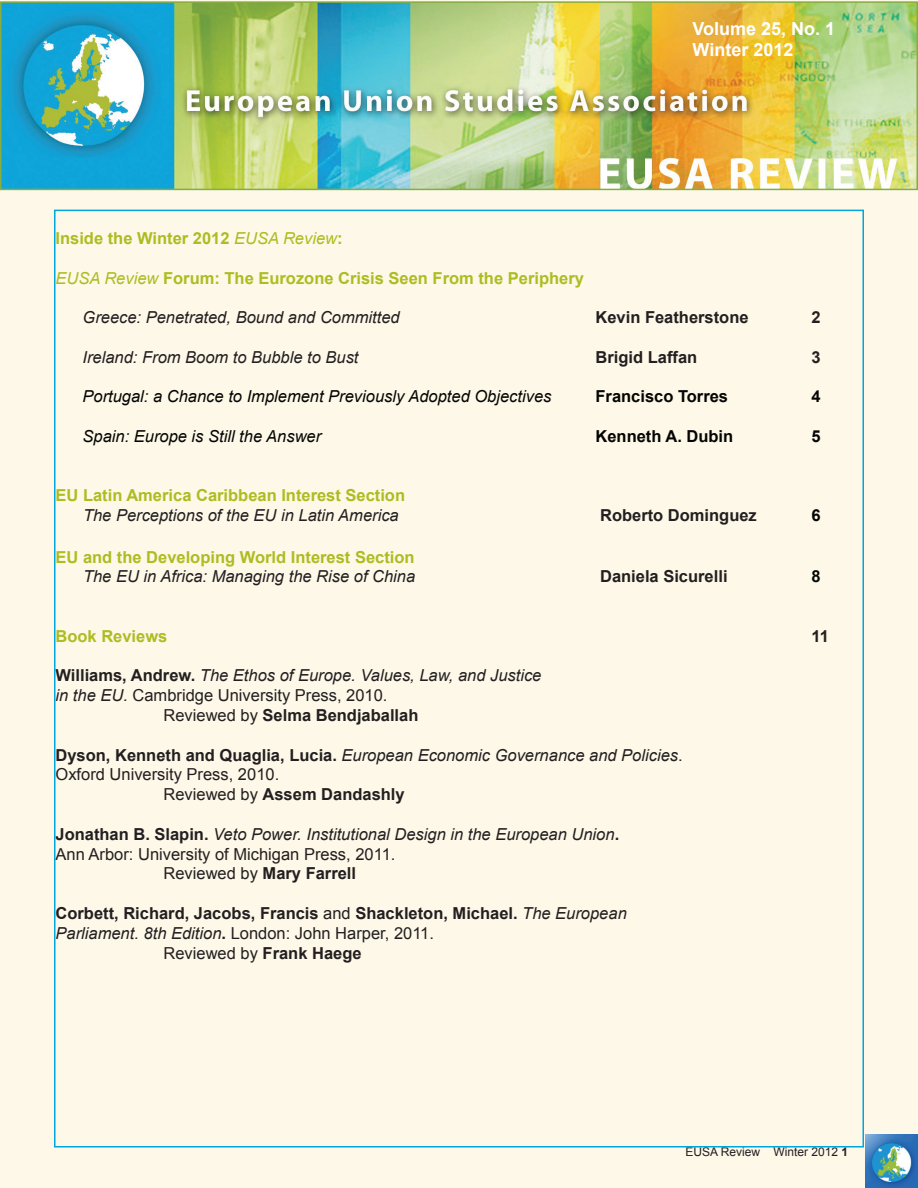
<style>
.page{position:relative;width:918px;height:1188px;background:#fdf8e8}
.page>*{position:absolute;margin:0;border:0;box-sizing:border-box;transform-origin:0 0}
.t1{font:700 18px/21.6px "Arial";color:#fff}
.t2{font:italic 16.5px "Arial";color:#231f20}
.t3{font:700 16.5px "Arial";color:#231f20}
.t4{font:700 16.5px "Arial";color:#aebc21}
.t5{font:16.5px "Arial";color:#231f20}
.t6{font:italic 16.5px "Arial";color:#040503}
.t7{font:700 16.5px "Arial";color:#040503}
.t8{font:12px "Arial";color:#231f20}
.s1{font-weight:400;font-style:italic}
.s2{font-weight:700;font-style:normal}
.s3{font-style:italic}
.s4{font-weight:400}
.s5{font-style:normal}
.s6{font-weight:700}
</style>
<div class="page">
<img style="left:865px;top:1134px;width:53px;height:54px">
<img style="left:3px;top:4px;width:912px;height:183px">
<div style="left:0;top:1px;width:918px;height:189px;border:2px solid #85ad3f"></div>
<p class="t1" style="left:693px;top:18px;width:144px">Volume 25, No. 1<br>Winter 2012</p>
<p class="t4" style="left:56px;top:227px;width:289px">Inside the Winter 2012 <span class="s1">EUSA Review</span>:</p>
<p class="t4" style="left:56px;top:267px;width:530px"><span class="s1">EUSA Review</span> Forum: The Eurozone Crisis Seen From the Periphery</p>
<p class="t2" style="left:83px;top:307px;width:319px">Greece: Penetrated, Bound and Committed</p>
<p class="t3" style="left:596px;top:306px;width:155px">Kevin Featherstone</p>
<p class="t3" style="left:812px;top:306px;width:11px">2</p>
<p class="t2" style="left:83px;top:346px;width:278px">Ireland: From Boom to Bubble to Bust</p>
<p class="t3" style="left:596px;top:346px;width:103px">Brigid Laffan</p>
<p class="t3" style="left:812px;top:346px;width:11px">3</p>
<p class="t6" style="left:83px;top:386px;width:470px">Portugal: a Chance to Implement Previously Adopted Objectives</p>
<p class="t7" style="left:596px;top:386px;width:134px">Francisco Torres</p>
<p class="t7" style="left:812px;top:386px;width:11px">4</p>
<p class="t6" style="left:83px;top:426px;width:240px">Spain: Europe is Still the Answer</p>
<p class="t7" style="left:596px;top:425px;width:139px">Kenneth A. Dubin</p>
<p class="t7" style="left:812px;top:425px;width:11px">5</p>
<p class="t4" style="left:56px;top:485px;width:351px">EU Latin America Caribbean Interest Section</p>
<p class="t2" style="left:83px;top:505px;width:317px">The Perceptions of the EU in Latin America</p>
<p class="t3" style="left:600px;top:504px;width:158px">Roberto Dominguez</p>
<p class="t7" style="left:812px;top:504px;width:11px">6</p>
<p class="t4" style="left:56px;top:546px;width:361px">EU and the Developing World Interest Section</p>
<p class="t2" style="left:83px;top:566px;width:334px">The EU in Africa: Managing the Rise of China</p>
<p class="t3" style="left:600px;top:566px;width:129px">Daniela Sicurelli</p>
<p class="t7" style="left:812px;top:566px;width:11px">8</p>
<p class="t4" style="left:56px;top:625px;width:113px">Book Reviews</p>
<p class="t3" style="left:812px;top:625px;width:19px">11</p>
<p class="t2" style="left:56px;top:665px;width:487px"><span class="s2">Williams, Andrew.</span> The Ethos of Europe. Values, Law, and Justice</p>
<p class="t5" style="left:56px;top:685px;width:333px"><span class="s3">in the EU.</span> Cambridge University Press, 2010.</p>
<p class="t3" style="left:164px;top:704px;width:256px"><span class="s4">Reviewed by</span> Selma Bendjaballah</p>
<p class="t2" style="left:56px;top:744px;width:629px"><span class="s2">Dyson, Kenneth and Quaglia, Lucia.</span> European Economic Governance and Policies<span class="s5">.</span></p>
<p class="t5" style="left:56px;top:764px;width:225px">Oxford University Press, 2010.</p>
<p class="t3" style="left:164px;top:783px;width:243px"><span class="s4">Reviewed by</span> Assem Dandashly</p>
<p class="t2" style="left:56px;top:823px;width:565px"><span class="s2">Jonathan B. Slapin.</span> Veto Power. Institutional Design in the European Union<span class="s2">.</span></p>
<p class="t5" style="left:56px;top:843px;width:341px">Ann Arbor: University of Michigan Press, 2011.</p>
<p class="t3" style="left:164px;top:863px;width:194px"><span class="s4">Reviewed by</span> Mary Farrell</p>
<p class="t3" style="left:56px;top:902px;width:573px">Corbett, Richard, Jacobs, Francis <span class="s4">and</span> Shackleton, Michael. <span class="s1">The European</span></p>
<p class="t5" style="left:56px;top:922px;width:380px"><span class="s3">Parliament. 8th Edition</span><span class="s6">.</span> London: John Harper, 2011.</p>
<p class="t5" style="left:164px;top:942px;width:200px">Reviewed by <span class="s6">Frank Haege</span></p>
<p class="t8" style="left:685px;top:1144px;width:164px">EUSA Review Winter 2012 <span class="s6">1</span></p>
</div>
